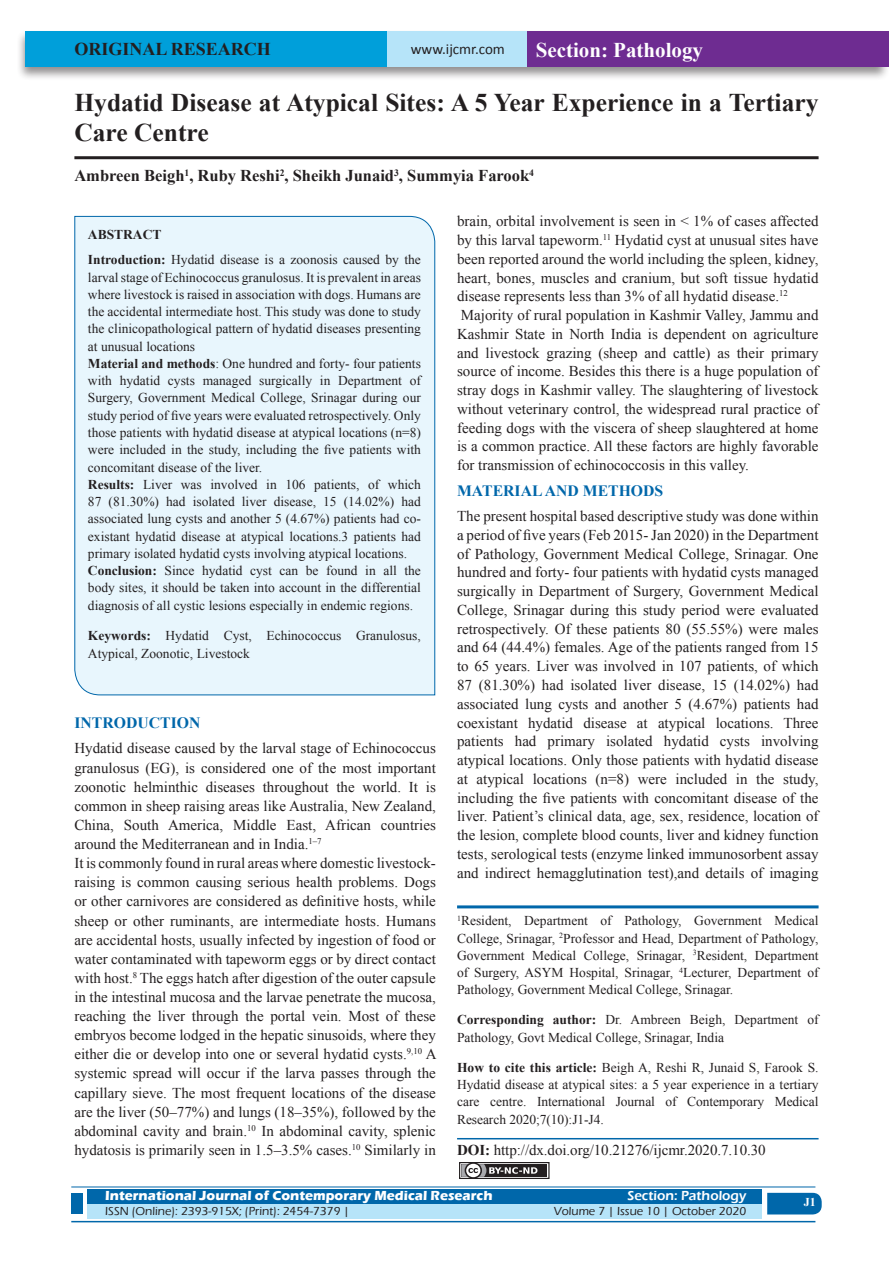
<style>
.page{position:relative;width:893px;height:1263px;background:#fff}
.page>*{position:absolute;margin:0;border:0;box-sizing:border-box;transform-origin:0 0}
.A_Title_New{font:700 25.5px/30px "Times New Roman";color:#231f20}
.t1{font:700 21px "Times New Roman";color:#fff}
.AT_new{font:700 18px "Times New Roman";color:#231f20}
.AU-New{font:700 16.5px "Times New Roman";color:#231f20}
.t2{font:700 15.75px "Times New Roman";color:#0067aa}
.TX_New{font:15px/18.8px "Times New Roman";color:#231f20;text-align:justify}
.t3{font:15px "Calibri";color:#231f20}
.Affi_New{font:13.5px/17.2px "Times New Roman";color:#231f20}
.HTC_new{font:13.5px/17.5px "Times New Roman";letter-spacing:-.005em;color:#231f20;text-align:justify}
.Corresponding{font:13.5px/17.2px "Times New Roman";color:#231f20}
.t4{font:700 13.5px "Eras ITC";color:#fff}
.t5{font:600 13.5px "Eras ITC";color:#fff}
.t6{font:500 12px "Eras ITC";color:#231f20}
.t7{font:700 12px "Times New Roman";color:#fff}
.s1{font-weight:700}
</style>
<div class="page">
<div style="left:16px;top:29px;width:875px;height:52px;background:#231f20;opacity:.5"></div>
<div style="left:25px;top:31px;width:858px;height:35px;background:#b6e4f9"></div>
<div style="left:25px;top:31px;width:362px;height:35px;background:#009fda"></div>
<div style="left:527px;top:31px;width:361px;height:35px;background:#6e2c91"></div>
<div style="left:459px;top:1162px;width:91px;height:17px;border:1px solid #231f20"></div>
<div style="left:461px;top:1164px;width:86px;height:13px;background:#231f20"></div>
<svg style="left:461px;top:1162px;width:76px;height:17px"></svg>
<div style="left:87px;top:1189px;width:674px;height:15px;background:#0067aa"></div>
<div style="left:87px;top:1204px;width:674px;height:15px;background:#b6e4f9"></div>
<svg style="left:767px;top:1193px;width:55px;height:21px"></svg>
<hr style="left:71px;top:1186px;width:744px;height:1px;background:#0067aa">
<hr style="left:71px;top:1221px;width:744px;height:1px;background:#0067aa">
<div style="left:71px;top:1193px;width:12px;height:21px;background:#0067aa"></div>
<hr style="left:74px;top:156px;width:745px;height:3px;background:#231f20">
<div style="left:74px;top:216px;width:361px;height:480px;background:#e8f6fd"></div>
<hr style="left:457px;top:905px;width:362px;height:3px;background:#0067aa">
<hr style="left:457px;top:1138px;width:362px;height:1px;background:#0067aa">
<p class="AT_new" style="left:74px;top:36px;width:198px">ORIGINAL RESEARCH</p>
<p class="t3" style="left:411px;top:40px;width:96px">www.ijcmr.com</p>
<h2 class="t1" style="left:536px;top:35px;width:169px">Section: Pathology</h2>
<p class="A_Title_New" style="left:74px;top:87px;width:746px">Hydatid Disease at Atypical Sites: A 5 Year Experience in a Tertiary<br>Care Centre</p>
<p class="AU-New" style="left:74px;top:164px;width:461px">Ambreen Beigh<sup>1</sup>, Ruby Reshi<sup>2</sup>, Sheikh Junaid<sup>3</sup>, Summyia Farook<sup>4</sup></p>
<p class="Affi_New" style="left:88px;top:221px;width:335px;line-height:25.8px"><span class="s1">ABSTRACT<br>Introduction:</span> Hydatid disease is a zoonosis caused by the</p>
<p class="Affi_New" style="left:88px;top:268px;width:335px">larval stage of Echinococcus granulosus. It is prevalent in areas where livestock is raised in association with dogs. Humans are the accidental intermediate host. This study was done to study the clinicopathological pattern of hydatid diseases presenting at unusual locations<br><span class="s1">Material and methods</span>: One hundred and forty- four patients with hydatid cysts managed surgically in Department of Surgery, Government Medical College, Srinagar during our study period of five years were evaluated retrospectively. Only those patients with hydatid disease at atypical locations (n=8) were included in the study, including the five patients with concomitant disease of the liver.<br><span class="s1">Results:</span> Liver was involved in 106 patients, of which 87 (81.30%) had isolated liver disease, 15 (14.02%) had associated lung cysts and another 5 (4.67%) patients had co&shy;existant hydatid disease at atypical locations.3 patients had primary isolated hydatid cysts involving atypical locations.<br><span class="s1">Conclusion:</span> Since hydatid cyst can be found in all the body sites, it should be taken into account in the differential diagnosis of all cystic lesions especially in endemic regions.</p>
<p class="Affi_New" style="left:88px;top:626px;width:334px;line-height:18px"><span class="s1">Keywords:</span> Hydatid Cyst, Echinococcus Granulosus,<br>Atypical, Zoonotic, Livestock</p>
<h1 class="t2" style="left:74px;top:712px;width:127px">INTRODUCTION</h1>
<p class="TX_New" style="left:74px;top:739px;width:363px">Hydatid disease caused by the larval stage of Echinococcus granulosus (EG), is considered one of the most important zoonotic helminthic diseases throughout the world. It is common in sheep raising areas like Australia, New Zealand, China, South America, Middle East, African countries around the Mediterranean and in India.<sup>1–7</sup></p>
<p class="TX_New" style="left:74px;top:853px;width:364px">It is commonly found in rural areas where domestic livestock&shy;raising is common causing serious health problems. Dogs or other carnivores are considered as definitive hosts, while sheep or other ruminants, are intermediate hosts. Humans are accidental hosts, usually infected by ingestion of food or water contaminated with tapeworm eggs or by direct contact with host.<sup>8</sup> The eggs hatch after digestion of the outer capsule in the intestinal mucosa and the larvae penetrate the mucosa, reaching the liver through the portal vein. Most of these embryos become lodged in the hepatic sinusoids, where they either die or develop into one or several hydatid cysts.<sup>9,10</sup> A systemic spread will occur if the larva passes through the capillary sieve. The most frequent locations of the disease are the liver (50–77%) and lungs (18–35%), followed by the abdominal cavity and brain.<sup>10</sup> In abdominal cavity, splenic hydatosis is primarily seen in 1.5–3.5% cases.<sup>10</sup> Similarly in</p>
<p class="TX_New" style="left:457px;top:212px;width:363px">brain, orbital involvement is seen in &lt; 1% of cases affected by this larval tapeworm.<sup>11</sup> Hydatid cyst at unusual sites have been reported around the world including the spleen, kidney, heart, bones, muscles and cranium, but soft tissue hydatid disease represents less than 3% of all hydatid disease.<sup>12</sup></p>
<p class="TX_New" style="left:457px;top:306px;width:363px">Majority of rural population in Kashmir Valley, Jammu and Kashmir State in North India is dependent on agriculture and livestock grazing (sheep and cattle) as their primary source of income. Besides this there is a huge population of stray dogs in Kashmir valley. The slaughtering of livestock without veterinary control, the widespread rural practice of feeding dogs with the viscera of sheep slaughtered at home is a common practice. All these factors are highly favorable for transmission of echinococcosis in this valley.</p>
<h1 class="t2" style="left:457px;top:480px;width:208px">MATERIAL AND METHODS</h1>
<p class="TX_New" style="left:457px;top:507px;width:363px">The present hospital based descriptive study was done within a period of five years (Feb 2015- Jan 2020) in the Department of Pathology, Government Medical College, Srinagar. One hundred and forty- four patients with hydatid cysts managed surgically in Department of Surgery, Government Medical College, Srinagar during this study period were evaluated retrospectively. Of these patients 80 (55.55%) were males and 64 (44.4%) females. Age of the patients ranged from 15 to 65 years. Liver was involved in 107 patients, of which 87 (81.30%) had isolated liver disease, 15 (14.02%) had associated lung cysts and another 5 (4.67%) patients had coexistant hydatid disease at atypical locations. Three patients had primary isolated hydatid cysts involving atypical locations. Only those patients with hydatid disease at atypical locations (n=8) were included in the study, including the five patients with concomitant disease of the liver. Patient’s clinical data, age, sex, residence, location of the lesion, complete blood counts, liver and kidney function tests, serological tests (enzyme linked immunosorbent assay and indirect hemagglutination test),and details of imaging</p>
<p class="Affi_New" style="left:457px;top:912px;width:363px;text-align:justify"><sup>1</sup>Resident, Department of Pathology, Government Medical College, Srinagar, <sup>2</sup>Professor and Head, Department of Pathology, Government Medical College, Srinagar, <sup>3</sup>Resident, Department of Surgery, ASYM Hospital, Srinagar, <sup>4</sup>Lecturer, Department of Pathology, Government Medical College, Srinagar.</p>
<p class="Corresponding" style="left:457px;top:1011px;width:363px"><span class="s1">Corresponding author:</span> Dr. Ambreen Beigh, Department of<br>Pathology, Govt Medical College, Srinagar, India</p>
<p class="HTC_new" style="left:457px;top:1058px;width:363px"><span class="s1">How to cite this article:</span> Beigh A, Reshi R, Junaid S, Farook S.<br>Hydatid disease at atypical sites: a 5 year experience in a tertiary care centre. International Journal of Contemporary Medical Research 2020;7(10):J1-J4.</p>
<p class="TX_New" style="left:457px;top:1140px;width:310px"><span class="s1">DOI:</span> http://dx.doi.org/10.21276/ijcmr.2020.7.10.30</p>
<p class="t4" style="left:105px;top:1188px;width:389px">International Journal of Contemporary Medical Research</p>
<p class="t5" style="left:627px;top:1188px;width:120px">Section: Pathology</p>
<p class="t6" style="left:105px;top:1204px;width:246px">ISSN (Online): 2393-915X; (Print): 2454-7379 |</p>
<p class="t6" style="left:554px;top:1204px;width:194px">Volume 7 | Issue 10 | October 2020</p>
<h4 class="t7" style="left:804px;top:1194px;width:13px">J1</h4>
</div>
